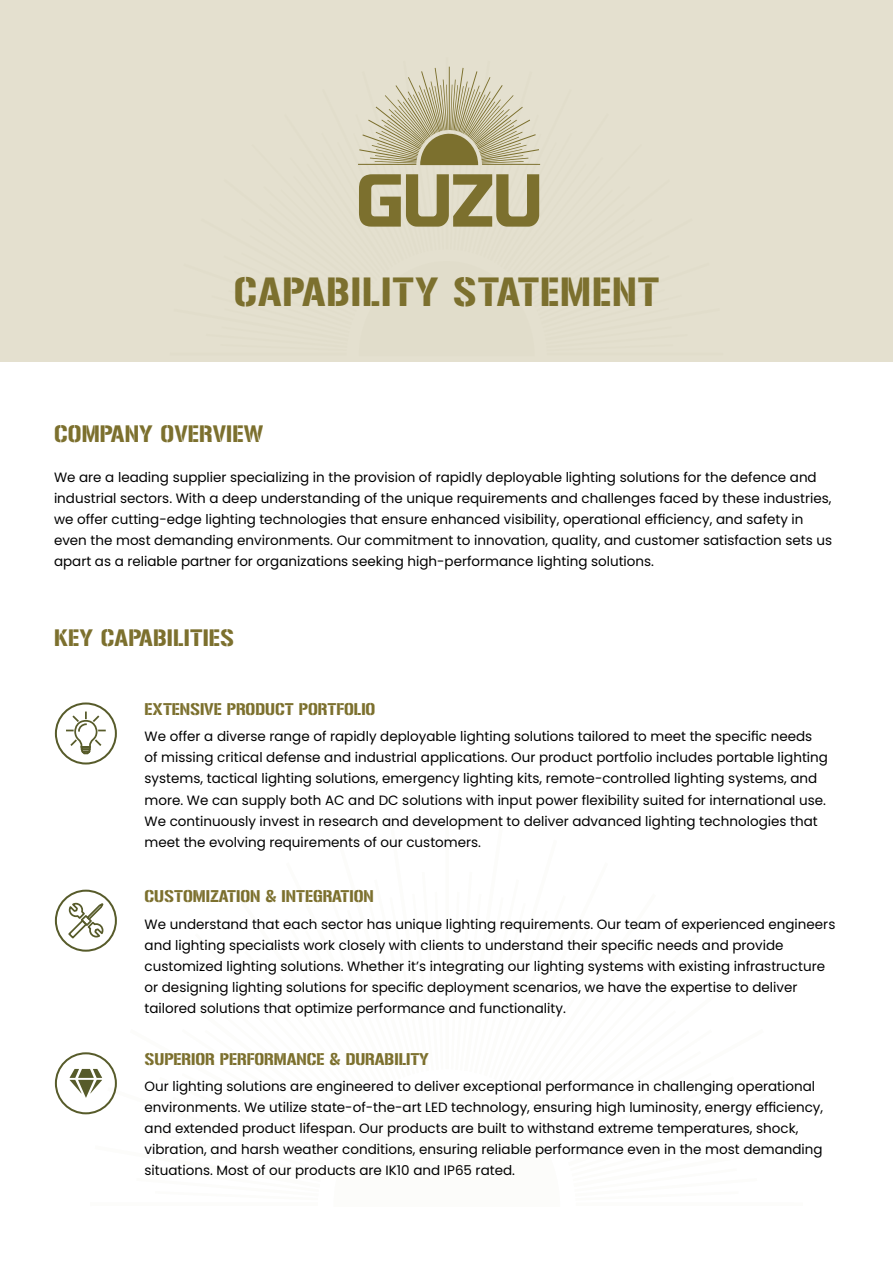
<style>
.page{position:relative;width:893px;height:1263px;background:#fff}
.page>*{position:absolute;margin:0;border:0;box-sizing:border-box;transform-origin:0 0}
.t1{font:36px "Gunplay";letter-spacing:.03em;color:#7c702e}
.t2{font:21px "Gunplay";letter-spacing:.01em;color:#7c702e}
.t3{font:15px "Gunplay";color:#7c702e}
.t4{font:13.5px/21px "Poppins";color:#000}
</style>
<div class="page">
<div style="left:0;top:0;width:893px;height:362px;background:#e4e0cf"></div>
<svg style="left:358px;top:66px;width:183px;height:161px"></svg>
<svg style="left:55px;top:702px;width:62px;height:62px"></svg>
<svg style="left:55px;top:889px;width:62px;height:226px"></svg>
<h1 class="t1" style="left:234px;top:272px;width:427px">CAPABILITY STATEMENT</h1>
<h2 class="t2" style="left:54px;top:421px;width:211px">COMPANY OVERVIEW</h2>
<p class="t4" style="left:54px;top:467px;width:779px">We are a leading supplier specializing in the provision of rapidly deployable lighting solutions for the defence and industrial sectors. With a deep understanding of the unique requirements and challenges faced by these industries, we offer cutting-edge lighting technologies that ensure enhanced visibility, operational efficiency, and safety in even the most demanding environments. Our commitment to innovation, quality, and customer satisfaction sets us apart as a reliable partner for organizations seeking high-performance lighting solutions.</p>
<h2 class="t2" style="left:54px;top:625px;width:182px">KEY CAPABILITIES</h2>
<p class="t3" style="left:145px;top:700px;width:232px">EXTENSIVE PRODUCT PORTFOLIO</p>
<p class="t4" style="left:145px;top:726px;width:685px">We offer a diverse range of rapidly deployable lighting solutions tailored to meet the specific needs of missing critical defense and industrial applications. Our product portfolio includes portable lighting systems, tactical lighting solutions, emergency lighting kits, remote-controlled lighting systems, and more. We can supply both AC and DC solutions with input power flexibility suited for international use.<br>We continuously invest in research and development to deliver advanced lighting technologies that meet the evolving requirements of our customers.</p>
<p class="t3" style="left:145px;top:888px;width:231px">CUSTOMIZATION &amp; INTEGRATION</p>
<p class="t4" style="left:145px;top:913px;width:692px">We understand that each sector has unique lighting requirements. Our team of experienced engineers and lighting specialists work closely with clients to understand their specific needs and provide customized lighting solutions. Whether it’s integrating our lighting systems with existing infrastructure or designing lighting solutions for specific deployment scenarios, we have the expertise to deliver tailored solutions that optimize performance and functionality.</p>
<p class="t3" style="left:145px;top:1050px;width:286px">SUPERIOR PERFORMANCE &amp; DURABILITY</p>
<p class="t4" style="left:145px;top:1076px;width:680px">Our lighting solutions are engineered to deliver exceptional performance in challenging operational environments. We utilize state-of-the-art LED technology, ensuring high luminosity, energy efficiency, and extended product lifespan. Our products are built to withstand extreme temperatures, shock, vibration, and harsh weather conditions, ensuring reliable performance even in the most demanding situations. Most of our products are IK10 and IP65 rated.</p>
</div>
